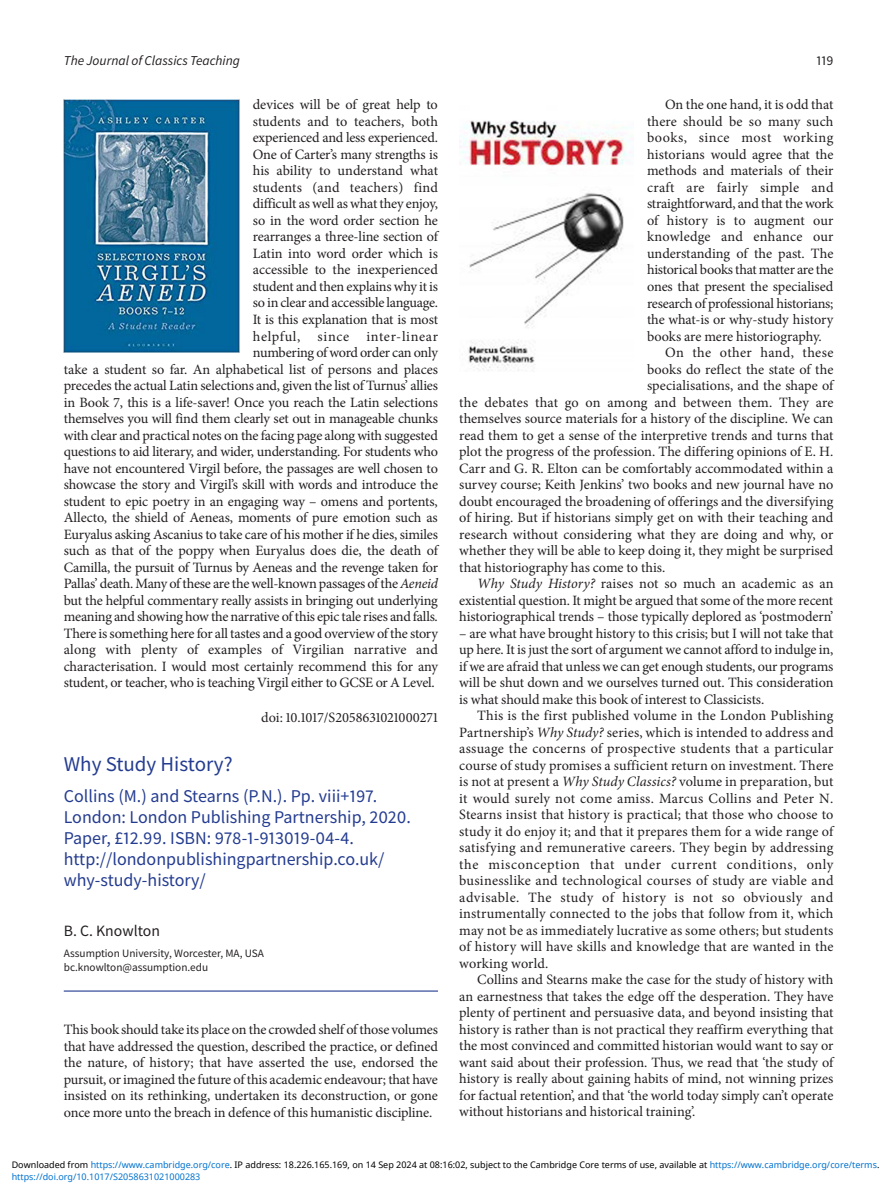
<style>
.page{position:relative;width:893px;height:1191px;background:#fff}
.page>*{position:absolute;margin:0;border:0;box-sizing:border-box;transform-origin:0 0}
.t1{font:21px "Source Sans Pro";color:#243c90}
.t2{font:18px/21px "Source Sans Pro";color:#243c90}
.t3{font:15.75px "Source Sans Pro";color:#231f20}
.t4{font:14.25px/16.5px "Minion Pro";letter-spacing:-.01em;color:#231f20;text-align:justify}
.t5{font:14.25px "Minion Pro";letter-spacing:.01em;color:#231f20}
.t6{font:14.25px "Minion Pro";letter-spacing:.02em;color:#231f20}
.t7{font:14.25px "Minion Pro";letter-spacing:.035em;color:#231f20}
.t8{font:14.25px "Minion Pro";letter-spacing:.015em;color:#231f20}
.t9{font:italic 13.5px "Source Sans Pro";color:#231f20}
.t10{font:13.5px "Source Sans Pro";color:#231f20}
.t11{font:11.25px/14.2px "Source Sans Pro";color:#231f20}
.t12{font:9px "Noto Sans";color:#000}
.t13{font:9px "Noto Sans";color:#0172cf}
.s1{font-style:italic}
.s2{color:#0172cf}
</style>
<div class="page">
<img style="left:64px;top:99px;width:175px;height:253px">
<hr style="left:64px;top:990px;width:374px;height:1px;background:#243c90">
<img style="left:459px;top:120px;width:174px;height:251px">
<p class="t9" style="left:64px;top:51px;width:178px">The Journal of Classics Teaching</p>
<p class="t10" style="left:816px;top:51px;width:18px">119</p>
<p class="t4" style="left:64px;top:97px;width:376px;text-align:right">devices will be of great help to<br>students and to teachers, both<br>experienced and less experienced.<br>One of Carter’s many strengths is<br>his ability to understand what<br>students (and teachers) find<br>difficult as well as what they enjoy,<br>so in the word order section he<br>rearranges a three-line section of<br>Latin into word order which is<br>accessible to the inexperienced<br>student and then explains why it is<br>so in clear and accessible language.<br>It is this explanation that is most<br>helpful, since inter-linear<br>numbering of word order can only<br>take a student so far. An alphabetical list of persons and places precedes the actual Latin selections and, given the list of Turnus’ allies in Book 7, this is a life-saver! Once you reach the Latin selections themselves you will find them clearly set out in manageable chunks with clear and practical notes on the facing page along with suggested questions to aid literary, and wider, understanding. For students who have not encountered Virgil before, the passages are well chosen to showcase the story and Virgil’s skill with words and introduce the student to epic poetry in an engaging way – omens and portents, Allecto, the shield of Aeneas, moments of pure emotion such as Euryalus asking Ascanius to take care of his mother if he dies, similes such as that of the poppy when Euryalus does die, the death of Camilla, the pursuit of Turnus by Aeneas and the revenge taken for Pallas’ death. Many of these are the well-known passages of the <span class="s1">Aeneid </span>but the helpful commentary really assists in bringing out underlying meaning and showing how the narrative of this epic tale rises and falls.<br>There is something here for all tastes and a good overview of the story along with plenty of examples of Virgilian narrative and characterisation. I would most certainly recommend this for any student, or teacher, who is teaching Virgil either to GCSE or A Level.</p>
<p class="t4" style="left:261px;top:709px;width:178px">doi: 10.1017/S2058631021000271</p>
<h1 class="t1" style="left:64px;top:750px;width:170px">Why Study History?</h1>
<p class="t2" style="left:64px;top:785px;width:349px">Collins (M.) and Stearns (P.N.). Pp. viii+197.<br>London: London Publishing Partnership, 2020.<br>Paper, £12.99. ISBN: 978-1-913019-04-4. http://londonpublishingpartnership.co.uk/ why-study-history/</p>
<p class="t3" style="left:64px;top:921px;width:98px">B. C. Knowlton</p>
<p class="t11" style="left:64px;top:945px;width:202px">Assumption University, Worcester, MA, USA bc.knowlton@assumption.edu</p>
<p class="t4" style="left:665px;top:97px;width:170px">On the one hand, it is odd that</p>
<p class="t5" style="left:647px;top:112px;width:188px">there should be so many such</p>
<p class="t7" style="left:647px;top:128px;width:188px">books, since most working</p>
<p class="t4" style="left:647px;top:146px;width:188px">historians would agree that the</p>
<p class="t4" style="left:647px;top:163px;width:188px">methods and materials of their</p>
<p class="t6" style="left:647px;top:178px;width:188px">craft are fairly simple and</p>
<p class="t4" style="left:647px;top:196px;width:188px">straightforward, and that the work</p>
<p class="t4" style="left:647px;top:212px;width:188px">of history is to augment our</p>
<p class="t8" style="left:647px;top:227px;width:188px">knowledge and enhance our</p>
<p class="t4" style="left:647px;top:245px;width:188px">understanding of the past. The</p>
<p class="t4" style="left:647px;top:262px;width:188px">historical books that matter are the</p>
<p class="t4" style="left:647px;top:278px;width:188px">ones that present the specialised</p>
<p class="t4" style="left:647px;top:295px;width:188px">research of professional historians;</p>
<p class="t4" style="left:647px;top:311px;width:188px">the what-is or why-study history</p>
<p class="t4" style="left:647px;top:328px;width:176px">books are mere historiography.</p>
<p class="t6" style="left:665px;top:343px;width:170px">On the other hand, these</p>
<p class="t4" style="left:647px;top:361px;width:188px">books do reflect the state of the</p>
<p class="t4" style="left:647px;top:377px;width:188px">specialisations, and the shape of</p>
<p class="t5" style="left:459px;top:392px;width:376px">the debates that go on among and between them. They are</p>
<p class="t4" style="left:459px;top:410px;width:376px">themselves source materials for a history of the discipline. We can</p>
<p class="t4" style="left:459px;top:427px;width:376px">read them to get a sense of the interpretive trends and turns that</p>
<p class="t4" style="left:459px;top:443px;width:376px">plot the progress of the profession. The differing opinions of E. H.</p>
<p class="t4" style="left:459px;top:460px;width:376px">Carr and G. R. Elton can be comfortably accommodated within a</p>
<p class="t4" style="left:459px;top:476px;width:376px">survey course; Keith Jenkins’ two books and new journal have no</p>
<p class="t4" style="left:459px;top:493px;width:376px">doubt encouraged the broadening of offerings and the diversifying</p>
<p class="t4" style="left:459px;top:509px;width:376px">of hiring. But if historians simply get on with their teaching and</p>
<p class="t4" style="left:459px;top:526px;width:376px">research without considering what they are doing and why, or</p>
<p class="t4" style="left:459px;top:542px;width:376px">whether they will be able to keep doing it, they might be surprised</p>
<p class="t4" style="left:459px;top:559px;width:208px">that historiography has come to this.</p>
<p class="t5" style="left:477px;top:574px;width:358px"><span class="s1">Why Study History?</span> raises not so much an academic as an</p>
<p class="t4" style="left:459px;top:592px;width:376px">existential question. It might be argued that some of the more recent</p>
<p class="t4" style="left:459px;top:608px;width:376px">historiographical trends – those typically deplored as ‘postmodern’</p>
<p class="t4" style="left:459px;top:625px;width:376px">– are what have brought history to this crisis; but I will not take that up here. It is just the sort of argument we cannot afford to indulge in, if we are afraid that unless we can get enough students, our programs will be shut down and we ourselves turned out. This consideration is what should make this book of interest to Classicists.</p>
<p class="t4" style="left:459px;top:707px;width:376px;text-indent:18px">This is the first published volume in the London Publishing Partnership’s <span class="s1">Why Study?</span> series, which is intended to address and assuage the concerns of prospective students that a particular course of study promises a sufficient return on investment. There is not at present a <span class="s1">Why Study Classics?</span> volume in preparation, but it would surely not come amiss. Marcus Collins and Peter N.<br>Stearns insist that history is practical; that those who choose to study it do enjoy it; and that it prepares them for a wide range of satisfying and remunerative careers. They begin by addressing the misconception that under current conditions, only businesslike and technological courses of study are viable and advisable. The study of history is not so obviously and instrumentally connected to the jobs that follow from it, which may not be as immediately lucrative as some others; but students of history will have skills and knowledge that are wanted in the working world.</p>
<p class="t4" style="left:459px;top:971px;width:376px;text-indent:18px">Collins and Stearns make the case for the study of history with an earnestness that takes the edge off the desperation. They have plenty of pertinent and persuasive data, and beyond insisting that history is rather than is not practical they reaffirm everything that the most convinced and committed historian would want to say or want said about their profession. Thus, we read that ‘the study of history is really about gaining habits of mind, not winning prizes for factual retention’, and that ‘the world today simply can’t operate without historians and historical training’.</p>
<p class="t4" style="left:64px;top:1021px;width:376px">This book should take its place on the crowded shelf of those volumes that have addressed the question, described the practice, or defined the nature, of history; that have asserted the use, endorsed the pursuit, or imagined the future of this academic endeavour; that have insisted on its rethinking, undertaken its deconstruction, or gone once more unto the breach in defence of this humanistic discipline.</p>
<p class="t12" style="left:12px;top:1158px;width:869px">Downloaded from <span class="s2">https://www.cambridge.org/core</span>. IP address: 18.226.165.169, on 14 Sep 2024 at 08:16:02, subject to the Cambridge Core terms of use, available at <span class="s2">https://www.cambridge.org/core/terms</span>.</p>
<p class="t13" style="left:12px;top:1170px;width:190px">https://doi.org/10.1017/S2058631021000283</p>
</div>
